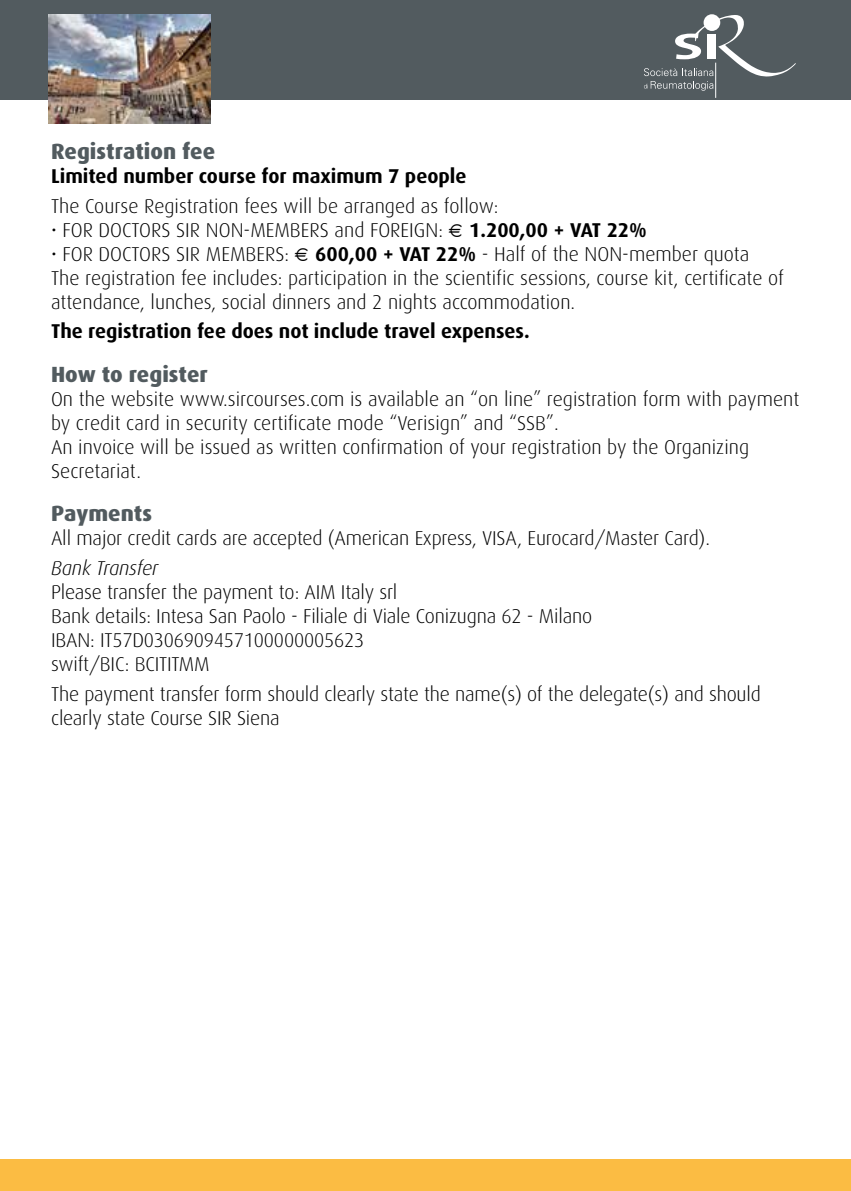
<style>
.page{position:relative;width:851px;height:1191px;background:#fff}
.page>*{position:absolute;margin:0;border:0;box-sizing:border-box;transform-origin:0 0}
.t1{font:800 22px "Dax";color:#525b5f}
.t2{font:300 20px/24px "Dax";letter-spacing:-.005em;color:#000}
.t3{font:700 20px "Dax";color:#000}
.t4{font:italic 300 20px "Dax";letter-spacing:-.01em;color:#000}
.s1{font-family:"Times";font-weight:700}
.s2{font-weight:700}
</style>
<div class="page">
<div style="left:0;top:0;width:850px;height:99px;background:#525b5f"></div>
<hr style="left:715px;top:63px;width:1px;height:35px;background:#fff">
<svg style="left:644px;top:15px;width:151px;height:76px"></svg>
<div style="left:0;top:1159px;width:850px;height:32px;background:#fbbc43"></div>
<img style="left:48px;top:15px;width:162px;height:109px">
<p class="t1" style="left:51px;top:139px;width:166px">Registration fee</p>
<p class="t3" style="left:51px;top:165px;width:417px">Limited number course for maximum 7 people</p>
<p class="t2" style="left:51px;top:194px;width:449px">The Course Registration fees will be arranged as follow:</p>
<p class="t2" style="left:51px;top:218px;width:597px">• FOR DOCTORS SIR NON-MEMBERS and FOREIGN: <span class="s1">€</span> <span class="s2">1.200,00 + VAT 22%</span></p>
<p class="t2" style="left:51px;top:242px;width:734px">• FOR DOCTORS SIR MEMBERS: <span class="s1">€</span> <span class="s2">600,00 + VAT 22%</span> - Half of the NON-member quota<br>The registration fee includes: participation in the scientific sessions, course kit, certificate of attendance, lunches, social dinners and 2 nights accommodation.</p>
<p class="t3" style="left:51px;top:320px;width:480px">The registration fee does not include travel expenses.</p>
<p class="t1" style="left:51px;top:362px;width:158px">How to register</p>
<p class="t2" style="left:51px;top:387px;width:749px">On the website www.sircourses.com is available an “on line” registration form with payment by credit card in security certificate mode “Verisign” and “SSB”.<br>An invoice will be issued as written confirmation of your registration by the Organizing Secretariat.</p>
<p class="t1" style="left:51px;top:501px;width:102px">Payments</p>
<p class="t2" style="left:51px;top:526px;width:660px">All major credit cards are accepted (American Express, VISA, Eurocard/Master Card).</p>
<p class="t4" style="left:51px;top:557px;width:109px">Bank Transfer</p>
<p class="t2" style="left:51px;top:580px;width:542px">Please transfer the payment to: AIM Italy srl<br>Bank details: Intesa San Paolo - Filiale di Viale Conizugna 62 - Milano IBAN: IT57D0306909457100000005623<br>swift/BIC: BCITITMM</p>
<p class="t2" style="left:51px;top:682px;width:711px">The payment transfer form should clearly state the name(s) of the delegate(s) and should clearly state Course SIR Siena</p>
</div>
